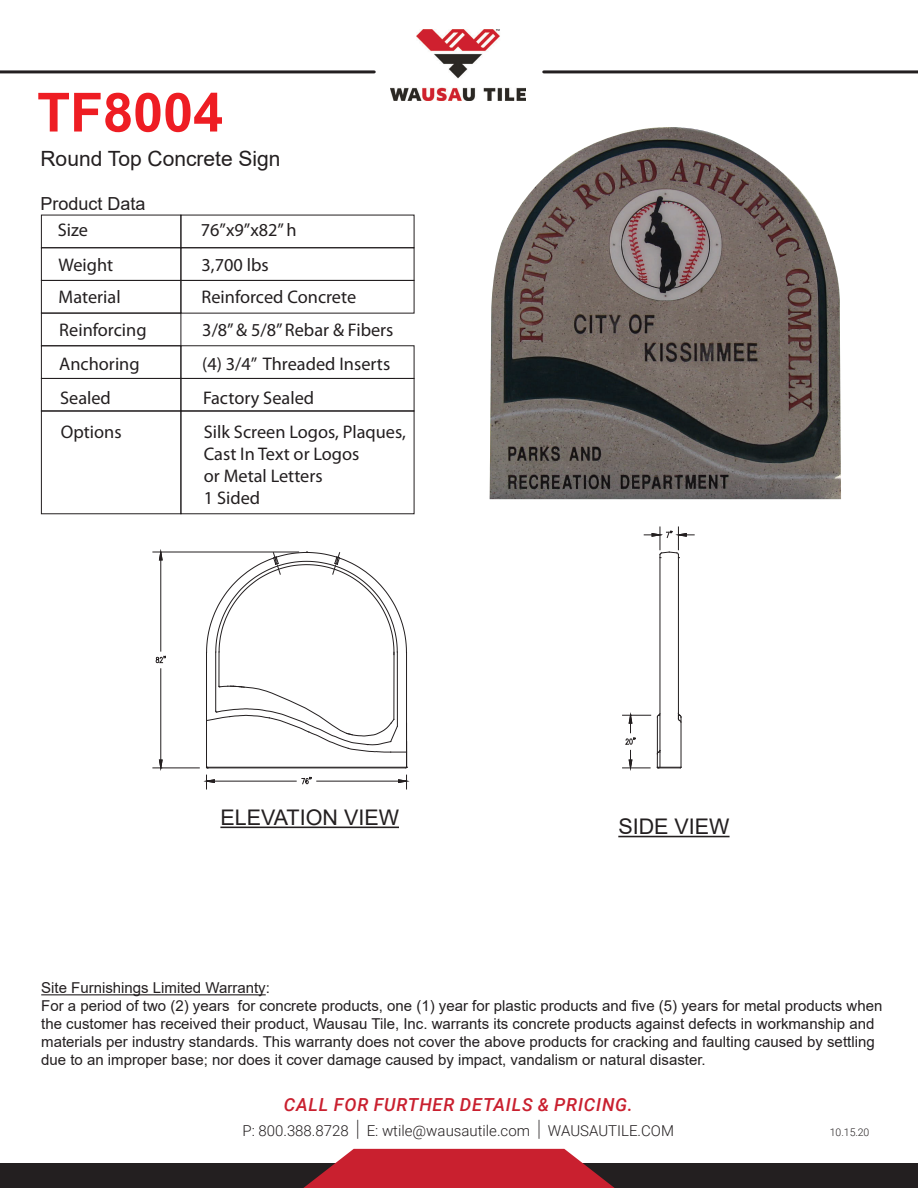
<style>
.page{position:relative;width:918px;height:1188px;background:#fff}
.page>*{position:absolute;margin:0;border:0;box-sizing:border-box;transform-origin:0 0}
.t1{font:700 54px "Arial";color:#ee1d23}
.t2{font:21.45px "Arial";color:#231f20}
.t3{font:21px "Arial";color:#231f20}
.t4{font:18.3px/21.9px "Myriad Pro";color:#231f20}
.t5{font:italic 500 18px "Roboto";letter-spacing:.045em;color:#c9202f}
.t6{font:18px "Arial";color:#231f20}
.t7{font:15px/18px "Arial";color:#231f20}
.t8{font:300 15px "Roboto";color:#231f20}
.t9{font:300 10.5px "Roboto";color:#231f20}
.s1{font-size:22.5px}
</style>
<div class="page">
<hr style="left:41px;top:994px;width:225px;height:1px;background:#231f20">
<hr style="left:618px;top:836px;width:112px;height:1px;background:#231f20">
<hr style="left:220px;top:827px;width:179px;height:1px;background:#231f20">
<div style="left:41px;top:215px;width:140px;height:33px;border:1px solid #231f20"></div>
<div style="left:181px;top:215px;width:233px;height:33px;border:1px solid #231f20"></div>
<div style="left:41px;top:280px;width:140px;height:33px;border:1px solid #231f20"></div>
<div style="left:181px;top:280px;width:233px;height:33px;border:1px solid #231f20"></div>
<div style="left:41px;top:313px;width:140px;height:33px;border:1px solid #231f20"></div>
<div style="left:41px;top:378px;width:140px;height:33px;border:1px solid #231f20"></div>
<div style="left:181px;top:378px;width:233px;height:33px;border:1px solid #231f20"></div>
<div style="left:41px;top:411px;width:140px;height:103px;border:1px solid #231f20"></div>
<div style="left:181px;top:411px;width:233px;height:103px;border:1px solid #231f20"></div>
<div style="left:0;top:1163px;width:918px;height:25px;background:#231f20"></div>
<svg style="left:303px;top:1149px;width:312px;height:39px"></svg>
<img style="left:391px;top:29px;width:135px;height:71px">
<hr style="left:0;top:70px;width:374px;height:3px;background:#231f20">
<hr style="left:544px;top:70px;width:374px;height:3px;background:#231f20">
<hr style="left:215px;top:652px;width:1px;height:59px;background:#231f20">
<hr style="left:206px;top:652px;width:1px;height:115px;background:#231f20">
<hr style="left:219px;top:652px;width:1px;height:34px;background:#231f20">
<hr style="left:397px;top:652px;width:1px;height:74px;background:#231f20">
<hr style="left:394px;top:652px;width:1px;height:67px;background:#231f20">
<hr style="left:406px;top:652px;width:1px;height:115px;background:#231f20">
<hr style="left:660px;top:554px;width:1px;height:196px;background:#231f20">
<hr style="left:678px;top:555px;width:1px;height:158px;background:#231f20">
<hr style="left:657px;top:717px;width:1px;height:37px;background:#231f20">
<hr style="left:681px;top:717px;width:1px;height:50px;background:#231f20">
<svg style="left:678px;top:713px;width:4px;height:10px"></svg>
<hr style="left:153px;top:552px;width:146px;height:1px;background:#231f20">
<hr style="left:153px;top:768px;width:46px;height:1px;background:#231f20">
<hr style="left:161px;top:560px;width:1px;height:91px;background:#231f20">
<hr style="left:161px;top:669px;width:1px;height:91px;background:#231f20">
<svg style="left:159px;top:550px;width:4px;height:10px"></svg>
<svg style="left:206px;top:552px;width:201px;height:103px"></svg>
<svg style="left:159px;top:760px;width:4px;height:10px"></svg>
<svg style="left:156px;top:656px;width:10px;height:7px"></svg>
<hr style="left:317px;top:781px;width:82px;height:1px;background:#231f20">
<hr style="left:214px;top:781px;width:82px;height:1px;background:#231f20">
<svg style="left:398px;top:775px;width:11px;height:14px"></svg>
<svg style="left:206px;top:686px;width:202px;height:83px"></svg>
<svg style="left:204px;top:775px;width:11px;height:14px"></svg>
<svg style="left:302px;top:777px;width:10px;height:7px"></svg>
<svg style="left:657px;top:750px;width:25px;height:19px"></svg>
<svg style="left:623px;top:713px;width:28px;height:57px"></svg>
<svg style="left:644px;top:527px;width:50px;height:31px"></svg>
<img style="left:490px;top:127px;width:351px;height:372px">
<h1 class="t1" style="left:37px;top:74px;width:188px">TF8004</h1>
<h3 class="t3" style="left:40px;top:145px;width:242px">Round Top Concrete Sign</h3>
<p class="t6" style="left:40px;top:191px;width:107px">Product Data</p>
<p class="t4" style="left:58px;top:219px;width:32px">Size</p>
<p class="t4" style="left:201px;top:219px;width:97px">76”x9”x82” h</p>
<p class="t4" style="left:59px;top:253px;width:56px">Weight</p>
<p class="t4" style="left:202px;top:253px;width:69px">3,700 lbs</p>
<p class="t4" style="left:59px;top:286px;width:64px">Material</p>
<p class="t4" style="left:202px;top:286px;width:156px">Reinforced Concrete</p>
<p class="t4" style="left:59px;top:319px;width:89px">Reinforcing</p>
<p class="t4" style="left:202px;top:319px;width:193px">3/8” &amp; 5/8” Rebar &amp; Fibers</p>
<p class="t4" style="left:59px;top:352px;width:82px">Anchoring</p>
<p class="t4" style="left:202px;top:352px;width:189px">(4) 3/4” Threaded Inserts</p>
<p class="t4" style="left:60px;top:387px;width:52px">Sealed</p>
<p class="t4" style="left:203px;top:387px;width:113px">Factory Sealed</p>
<p class="t4" style="left:61px;top:420px;width:62px">Options</p>
<p class="t4" style="left:204px;top:420px;width:204px">Silk Screen Logos, Plaques,<br>Cast In Text or Logos<br>or Metal Letters<br>1 Sided</p>
<h2 class="t2" style="left:220px;top:803px;width:180px">ELEVATION VIEW</h2>
<h2 class="t2" style="left:618px;top:812px;width:113px">SIDE VIEW</h2>
<p class="t7" style="left:41px;top:979px;width:843px">Site Furnishings Limited Warranty:<br>For a period of two (2) years for concrete products, one (1) year for plastic products and five (5) years for metal products when the customer has received their product, Wausau Tile, Inc. warrants its concrete products against defects in workmanship and materials per industry standards. This warranty does not cover the above products for cracking and faulting caused by settling due to an improper base; nor does it cover damage caused by impact, vandalism or natural disaster.</p>
<p class="t5" style="left:284px;top:1092px;width:350px">CALL FOR FURTHER DETAILS &amp; PRICING.</p>
<p class="t8" style="left:242px;top:1121px;width:433px">P: 800.388.8728 <span class="s1">|</span> E: wtile@wausautile.com <span class="s1">|</span> WAUSAUTILE.COM</p>
<p class="t9" style="left:830px;top:1125px;width:41px">10.15.20</p>
</div>
